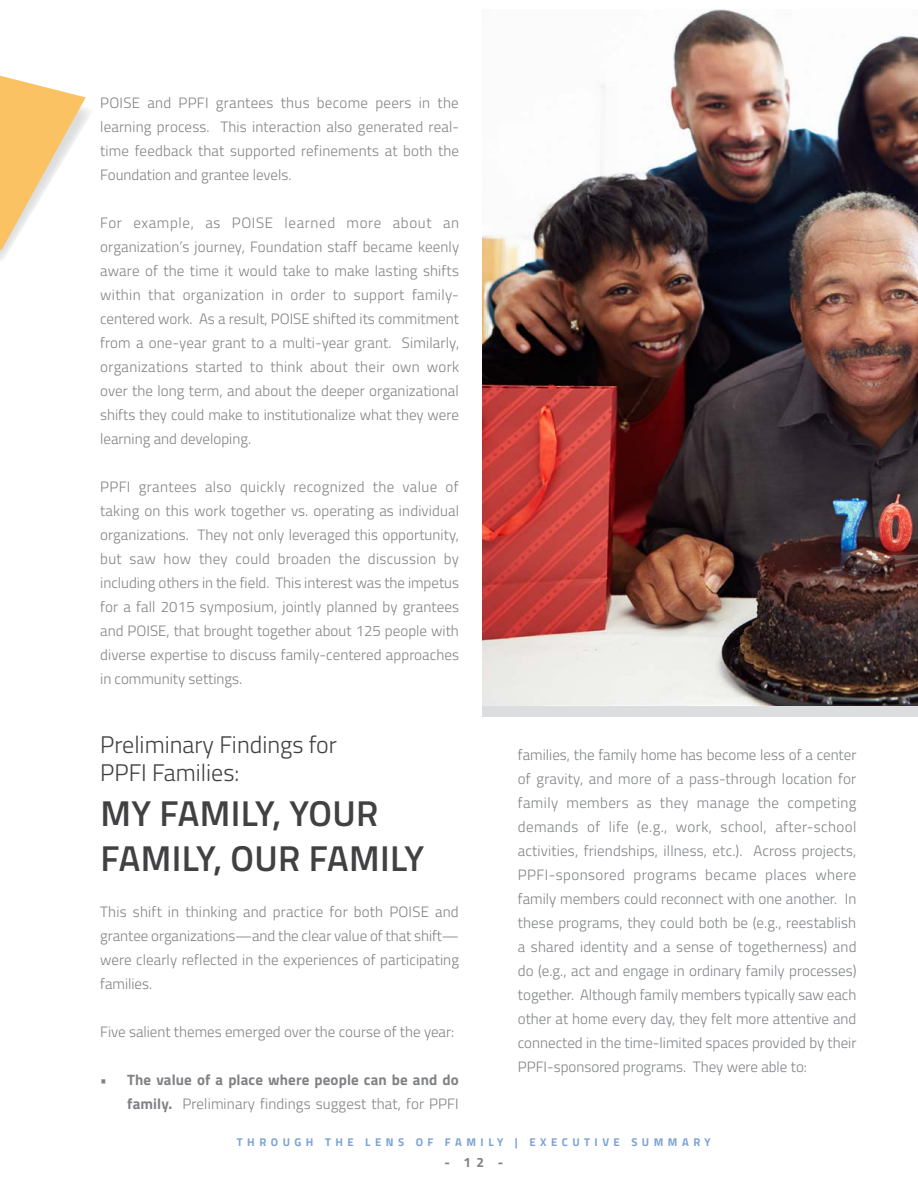
<style>
.page{position:relative;width:918px;height:1188px;background:#fff}
.page>*{position:absolute;margin:0;border:0;box-sizing:border-box;transform-origin:0 0}
.t1{font:600 36px/45px "Titillium Web";letter-spacing:.01em;color:#414042}
.t2{font:300 24px/28.5px "Titillium Web";color:#414042}
.t3{font:300 15px/24px "Titillium Web";color:#808285;text-align:justify}
.t4{font:700 15px/24px "Titillium Web";letter-spacing:.01em;color:#808285;text-align:right}
.t5{font:700 13.5px "Titillium Web";color:#808285}
.t6{font:700 11.25px "Titillium Web";letter-spacing:.4em;color:#7ca3d5}
.s1{font-weight:300}
</style>
<div class="page">
<img style="left:483px;top:10px;width:435px;height:695px">
<svg style="left:0;top:75px;width:90px;height:186px"></svg>
<p class="t3" style="left:100px;top:90px;width:361px">POISE and PPFI grantees thus become peers in the learning process. This interaction also generated real&shy;time feedback that supported refinements at both the Foundation and grantee levels.</p>
<p class="t3" style="left:100px;top:210px;width:361px">For example, as POISE learned more about an organization’s journey, Foundation staff became keenly aware of the time it would take to make lasting shifts within that organization in order to support family&shy;centered work. As a result, POISE shifted its commitment from a one-year grant to a multi-year grant. Similarly, organizations started to think about their own work over the long term, and about the deeper organizational shifts they could make to institutionalize what they were learning and developing.</p>
<p class="t3" style="left:100px;top:474px;width:361px">PPFI grantees also quickly recognized the value of taking on this work together vs. operating as individual organizations. They not only leveraged this opportunity, but saw how they could broaden the discussion by including others in the field. This interest was the impetus for a fall 2015 symposium, jointly planned by grantees and POISE, that brought together about 125 people with diverse expertise to discuss family-centered approaches in community settings.</p>
<h2 class="t2" style="left:100px;top:729px;width:238px">Preliminary Findings for<br>PPFI Families:</h2>
<h1 class="t1" style="left:100px;top:790px;width:325px">MY FAMILY, YOUR<br>FAMILY, OUR FAMILY</h1>
<p class="t3" style="left:100px;top:899px;width:360px">This shift in thinking and practice for both POISE and grantee organizations—and the clear value of that shift— were clearly reflected in the experiences of participating families.</p>
<p class="t3" style="left:100px;top:1019px;width:356px">Five salient themes emerged over the course of the year:</p>
<p class="t4" style="left:100px;top:1067px;width:360px">• The value of a place where people can be and do family. <span class="s1">Preliminary findings suggest that, for PPFI</span></p>
<p class="t3" style="left:518px;top:742px;width:340px">families, the family home has become less of a center of gravity, and more of a pass-through location for family members as they manage the competing demands of life (e.g., work, school, after-school activities, friendships, illness, etc.). Across projects, PPFI-sponsored programs became places where family members could reconnect with one another. In these programs, they could both be (e.g., reestablish a shared identity and a sense of togetherness) and do (e.g., act and engage in ordinary family processes) together. Although family members typically saw each other at home every day, they felt more attentive and connected in the time-limited spaces provided by their PPFI-sponsored programs. They were able to:</p>
<p class="t6" style="left:237px;top:1134px;width:476px">THROUGH THE LENS OF FAMILY | EXECUTIVE SUMMARY</p>
<p class="t5" style="left:444px;top:1152px;width:61px">- 1 2 -</p>
</div>
